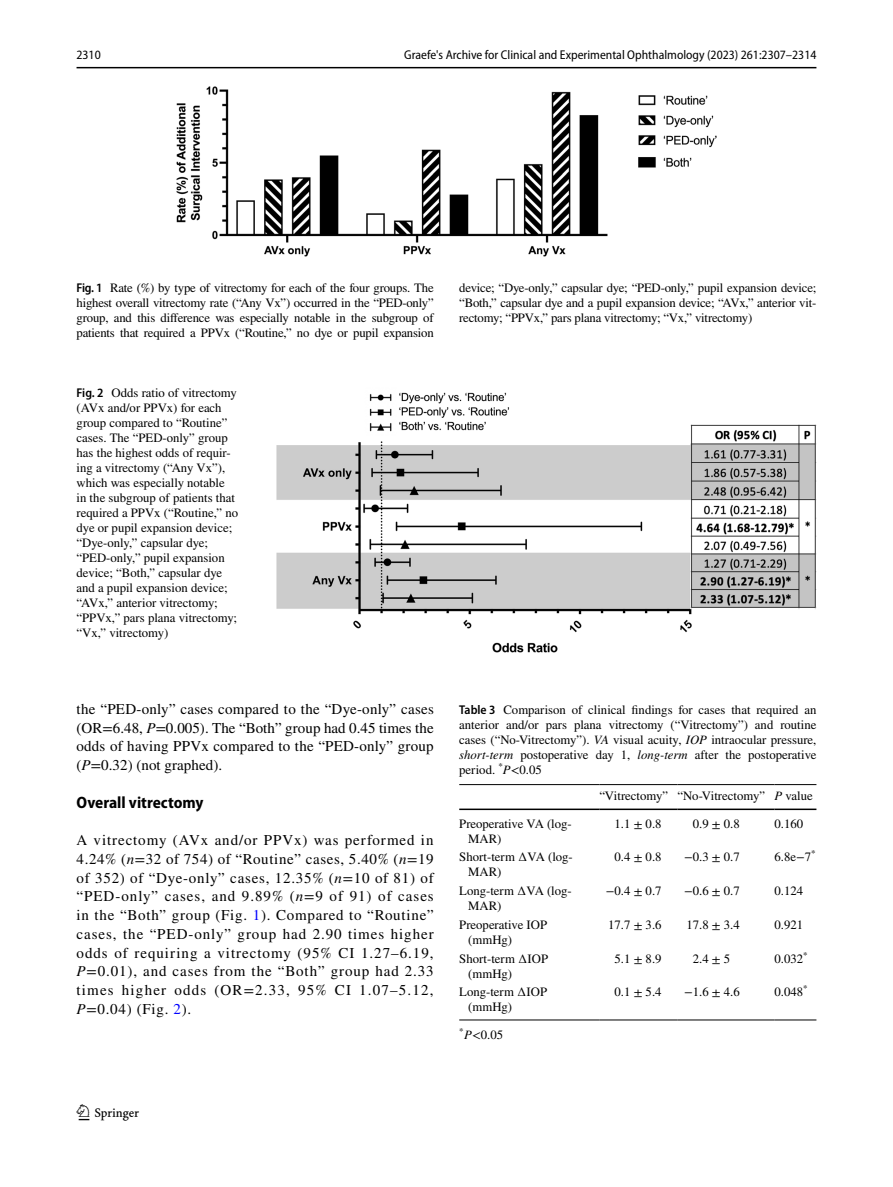
<style>
.page{position:relative;width:893px;height:1187px;background:#fff}
.page>*{position:absolute;margin:0;border:0;box-sizing:border-box;transform-origin:0 0}
.t1{font:22.5px "Springnew Regular 2";color:#000}
.t2{font:700 semi-condensed 16.5px "Myriad Pro";color:#000}
.t3{font:15px/18.8px "STIX";letter-spacing:.035em;color:#000;text-align:justify}
.t4{font:12.75px/15px "STIX";color:#000}
.t5{font:semi-condensed 12.75px "Myriad Pro";color:#000}
.s1{font-family:"Myriad Pro";font-weight:600;font-stretch:semi-condensed}
.s2{font-style:italic}
.s3{color:#00f}
</style>
<div class="page">
<hr style="left:77px;top:67px;width:739px;height:1px;background:#000">
<img style="left:176px;top:87px;width:540px;height:169px">
<img style="left:276px;top:392px;width:540px;height:260px">
<hr style="left:459px;top:784px;width:140px;height:1px;background:#000">
<hr style="left:459px;top:808px;width:140px;height:2px;background:#000">
<hr style="left:599px;top:784px;width:79px;height:1px;background:#000">
<hr style="left:599px;top:808px;width:79px;height:2px;background:#000">
<hr style="left:678px;top:784px;width:96px;height:1px;background:#000">
<hr style="left:678px;top:808px;width:96px;height:2px;background:#000">
<hr style="left:774px;top:784px;width:42px;height:1px;background:#000">
<hr style="left:774px;top:808px;width:42px;height:2px;background:#000">
<hr style="left:459px;top:1019px;width:140px;height:1px;background:#000">
<hr style="left:599px;top:1019px;width:79px;height:1px;background:#000">
<hr style="left:678px;top:1019px;width:96px;height:1px;background:#000">
<hr style="left:774px;top:1019px;width:42px;height:1px;background:#000">
<p class="t5" style="left:77px;top:48px;width:26px">2310</p>
<p class="t5" style="left:404px;top:48px;width:414px">Graefe's Archive for Clinical and Experimental Ophthalmology (2023) 261:2307–2314</p>
<p class="t4" style="left:77px;top:281px;width:359px;text-align:justify"><span class="s1">Fig. 1</span> Rate (%) by type of vitrectomy for each of the four groups. The highest overall vitrectomy rate (“Any Vx”) occurred in the “PED-only” group, and this difference was especially notable in the subgroup of patients that required a PPVx (“Routine,” no dye or pupil expansion</p>
<p class="t4" style="left:459px;top:281px;width:359px;text-align:justify">device; “Dye-only,” capsular dye; “PED-only,” pupil expansion device; “Both,” capsular dye and a pupil expansion device; “AVx,” anterior vit&shy;rectomy; “PPVx,” pars plana vitrectomy; “Vx,” vitrectomy)</p>
<p class="t4" style="left:77px;top:386px;width:163px"><span class="s1">Fig. 2</span> Odds ratio of vitrectomy (AVx and/or PPVx) for each group compared to “Routine” cases. The “PED-only” group has the highest odds of requir&shy;ing a vitrectomy (“Any Vx”), which was especially notable<br>in the subgroup of patients that required a PPVx (“Routine,” no dye or pupil expansion device; “Dye-only,” capsular dye; “PED-only,” pupil expansion device; “Both,” capsular dye and a pupil expansion device; “AVx,” anterior vitrectomy; “PPVx,” pars plana vitrectomy; “Vx,” vitrectomy)</p>
<p class="t3" style="left:77px;top:700px;width:359px">the “PED-only” cases compared to the “Dye-only” cases (OR=6.48, <span class="s2">P</span>=0.005). The “Both” group had 0.45 times the odds of having PPVx compared to the “PED-only” group (<span class="s2">P</span>=0.32) (not graphed).</p>
<p class="t2" style="left:77px;top:792px;width:128px">Overall vitrectomy</p>
<p class="t3" style="left:77px;top:831px;width:359px">A vitrectomy (AVx and/or PPVx) was performed in 4.24% (<span class="s2">n</span>=32 of 754) of “Routine” cases, 5.40% (<span class="s2">n</span>=19 of 352) of “Dye-only” cases, 12.35% (<span class="s2">n</span>=10 of 81) of “PED-only” cases, and 9.89% (<span class="s2">n</span>=9 of 91) of cases in the “Both” group (Fig. <span class="s3">1</span>). Compared to “Routine” cases, the “PED-only” group had 2.90 times higher odds of requiring a vitrectomy (95% CI 1.27–6.19, <span class="s2">P</span>=0.01), and cases from the “Both” group had 2.33 times higher odds (OR=2.33, 95% CI 1.07–5.12, <span class="s2">P</span>=0.04) (Fig. <span class="s3">2</span>).</p>
<p class="t4" style="left:459px;top:703px;width:359px;text-align:justify"><span class="s1">Table 3</span> Comparison of clinical findings for cases that required an anterior and/or pars plana vitrectomy (“Vitrectomy”) and routine cases (“No-Vitrectomy”). <span class="s2">VA</span> visual acuity, <span class="s2">IOP</span> intraocular pressure, <span class="s2">short-term</span> postoperative day 1, <span class="s2">long-term</span> after the postoperative period. <sup>*</sup><span class="s2">P</span>&lt;0.05</p>
<p class="t4" style="left:599px;top:788px;width:215px">“Vitrectomy” “No-Vitrectomy” <span class="s2">P</span> value</p>
<p class="t4" style="left:468px;top:816px;width:105px;text-indent:-9px">Preoperative VA (log-<br>MAR)</p>
<p class="t4" style="left:615px;top:816px;width:48px">1.1 ± 0.8</p>
<p class="t4" style="left:693px;top:816px;width:48px">0.9 ± 0.8</p>
<p class="t4" style="left:774px;top:816px;width:30px">0.160</p>
<p class="t4" style="left:468px;top:850px;width:106px;text-indent:-9px">Short-term ∆VA (log-<br>MAR)</p>
<p class="t4" style="left:615px;top:850px;width:48px">0.4 ± 0.8</p>
<p class="t4" style="left:684px;top:850px;width:57px">−0.3 ± 0.7</p>
<p class="t4" style="left:774px;top:850px;width:43px">6.8e−7<sup>*</sup></p>
<p class="t4" style="left:468px;top:884px;width:105px;text-indent:-9px">Long-term ∆VA (log-<br>MAR)</p>
<p class="t4" style="left:606px;top:884px;width:57px">−0.4 ± 0.7</p>
<p class="t4" style="left:684px;top:884px;width:57px">−0.6 ± 0.7</p>
<p class="t4" style="left:774px;top:884px;width:30px">0.124</p>
<p class="t4" style="left:468px;top:917px;width:80px;text-indent:-9px">Preoperative IOP (mmHg)</p>
<p class="t4" style="left:608px;top:917px;width:55px">17.7 ± 3.6</p>
<p class="t4" style="left:686px;top:917px;width:55px">17.8 ± 3.4</p>
<p class="t4" style="left:774px;top:917px;width:30px">0.921</p>
<p class="t4" style="left:468px;top:951px;width:81px;text-indent:-9px">Short-term ∆IOP (mmHg)</p>
<p class="t4" style="left:615px;top:951px;width:48px">5.1 ± 8.9</p>
<p class="t4" style="left:693px;top:951px;width:39px">2.4 ± 5</p>
<p class="t4" style="left:774px;top:951px;width:35px">0.032<sup>*</sup></p>
<p class="t4" style="left:468px;top:985px;width:80px;text-indent:-9px">Long-term ∆IOP (mmHg)</p>
<p class="t4" style="left:615px;top:985px;width:48px">0.1 ± 5.4</p>
<p class="t4" style="left:684px;top:985px;width:57px">−1.6 ± 4.6</p>
<p class="t4" style="left:774px;top:985px;width:35px">0.048<sup>*</sup></p>
<p class="t4" style="left:459px;top:1028px;width:45px"><sup>*</sup><span class="s2">P</span>&lt;0.05</p>
<h1 class="t1" style="left:79px;top:1104px;width:62px">1 3</h1>
</div>
